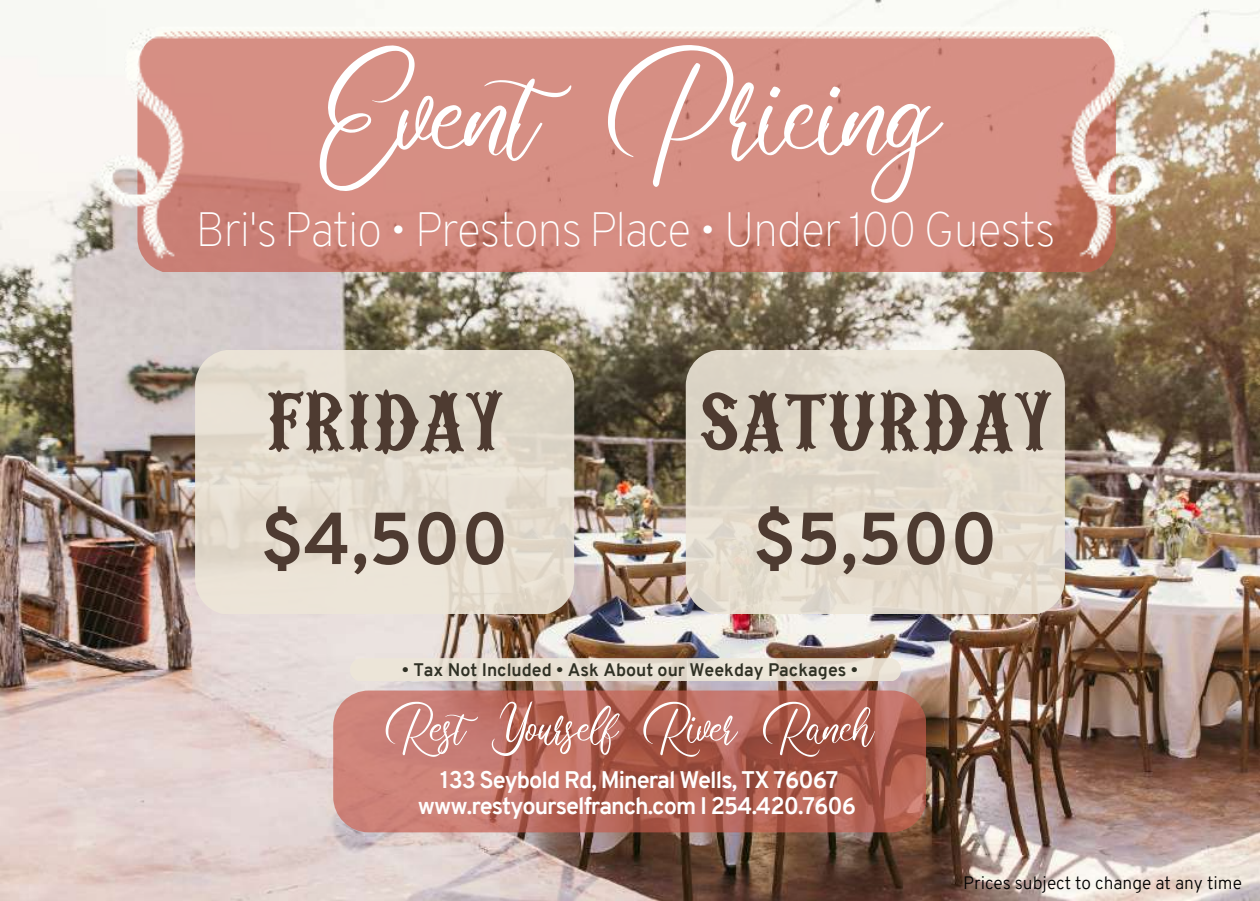
<style>
.page{position:relative;width:1260px;height:901px;background:#fff}
.page>*{position:absolute;margin:0;border:0;box-sizing:border-box;transform-origin:0 0}
.t1{font:162px "Clarissa";letter-spacing:-.04em;color:#fff}
.t2{font:700 73.25px "Overpass";color:#4e3b31}
.t3{font:69px "Kordes";color:#4e3b31}
.t4{font:61px "Clarissa";letter-spacing:-.04em;color:#fff}
.t5{font:100 47px "Overpass";letter-spacing:-.04em;color:#fff}
.t6{font:700 23.5px/26px "Overpass";letter-spacing:-.04em;color:#fff;text-align:center}
.t7{font:700 17.75px "Overpass";color:#303125}
.t8{font:300 17.5px "Overpass";color:#000}
</style>
<div class="page">
<img style="left:0;top:0;width:1260px;height:900px">
<img style="left:65px;top:11px;width:1105px;height:259px">
<svg style="left:350px;top:657px;width:551px;height:23px;background:#e4dbce"></svg>
<svg style="left:333px;top:690px;width:593px;height:141px;background:#b7685c"></svg>
<svg style="left:195px;top:349px;width:379px;height:264px;background:#e2dacd"></svg>
<svg style="left:686px;top:349px;width:379px;height:264px;background:#e0d8ca"></svg>
<h1 class="t1" style="left:319px;top:43px;width:623px">Event Pricing</h1>
<h3 class="t5" style="left:195px;top:211px;width:862px">Bri's Patio • Prestons Place • Under 100 Guests</h3>
<h3 class="t3" style="left:266px;top:387px;width:238px">FRIDAY</h3>
<h2 class="t2" style="left:260px;top:508px;width:250px">$4,500</h2>
<h3 class="t3" style="left:699px;top:387px;width:354px">SATURDAY</h3>
<h2 class="t2" style="left:753px;top:508px;width:247px">$5,500</h2>
<p class="t7" style="left:402px;top:662px;width:458px">• Tax Not Included • Ask About our Weekday Packages •</p>
<h3 class="t4" style="left:386px;top:700px;width:490px">Rest Yourself River Ranch</h3>
<p class="t6" style="left:418px;top:768px;width:439px">133 Seybold Rd, Mineral Wells, TX 76067 www.restyourselfranch.com I 254.420.7606</p>
<p class="t8" style="left:963px;top:875px;width:280px">Prices subject to change at any time</p>
</div>
